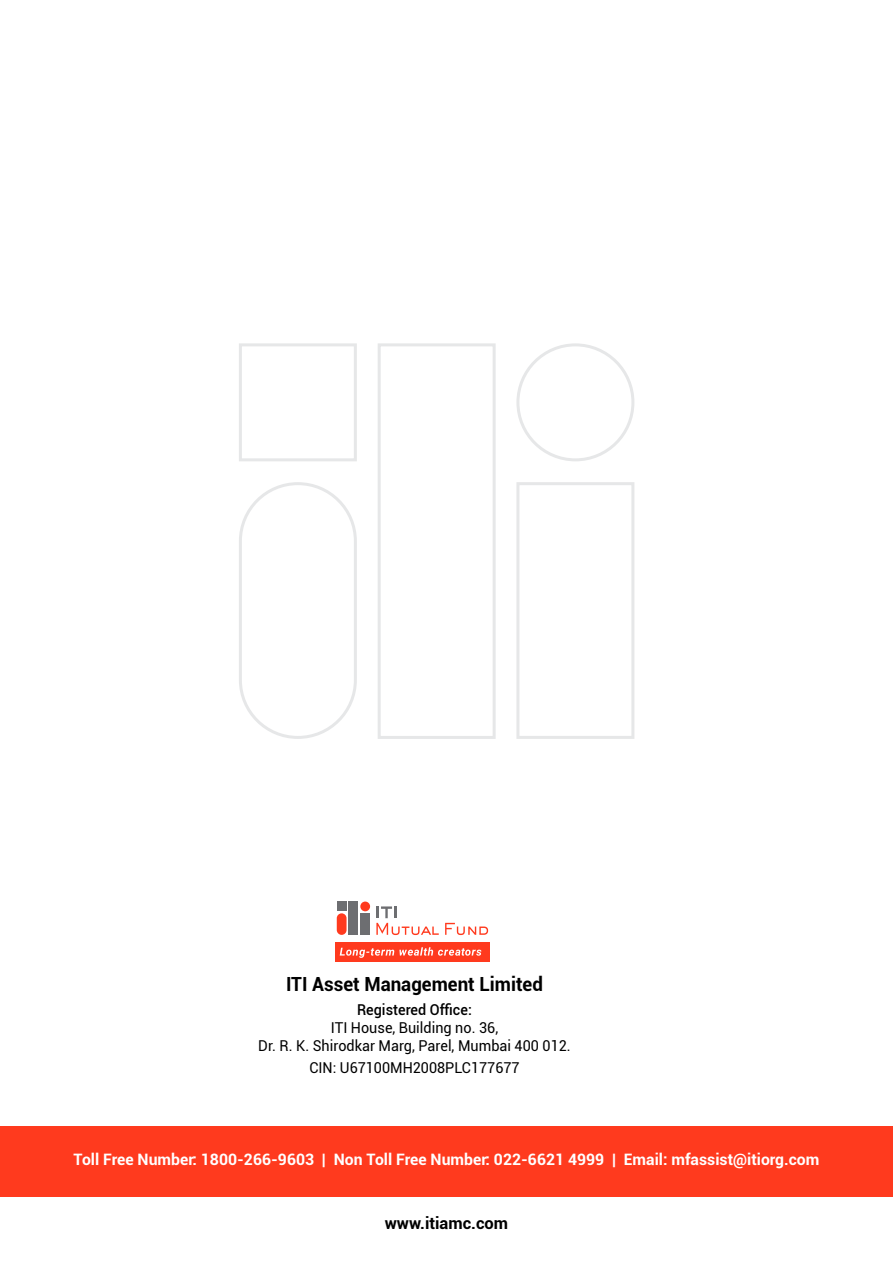
<style>
.page{position:relative;width:893px;height:1263px;background:#fff}
.page>*{position:absolute;margin:0;border:0;box-sizing:border-box;transform-origin:0 0}
.t1{font:700 19.5px "Roboto";color:#000;scale:.96 1}
.t2{font:700 16.5px "Roboto";color:#000}
.t3{font:700 15.75px "Roboto";color:#fff}
.t4{font:15px/18px "Roboto";color:#000;text-align:center;scale:.96 1}
.t5{font:500 15px "Roboto";color:#000;scale:.96 1}
</style>
<div class="page">
<div style="left:335px;top:943px;width:155px;height:19px;background:#ff3a1e"></div>
<svg style="left:340px;top:947px;width:141px;height:11px"></svg>
<div style="left:360px;top:913px;width:10px;height:22px;background:#6d6e71"></div>
<div style="left:349px;top:901px;width:9px;height:34px;background:#6d6e71"></div>
<div style="left:337px;top:901px;width:10px;height:10px;background:#6d6e71"></div>
<div style="left:360px;top:901px;width:10px;height:10px;background:#ff3a1e;border-radius:50%"></div>
<div style="left:337px;top:913px;width:10px;height:22px;background:#ff3a1e;border-radius:5px"></div>
<svg style="left:376px;top:906px;width:63px;height:29px"></svg>
<svg style="left:445px;top:923px;width:43px;height:12px"></svg>
<div style="left:516px;top:482px;width:118px;height:257px;border:3px solid #e6e7e8"></div>
<div style="left:378px;top:343px;width:118px;height:396px;border:3px solid #e6e7e8"></div>
<div style="left:239px;top:343px;width:118px;height:118px;border:3px solid #e6e7e8"></div>
<div style="left:516px;top:343px;width:118px;height:118px;border:3px solid #e6e7e8;border-radius:50%"></div>
<div style="left:239px;top:482px;width:118px;height:257px;border:3px solid #e6e7e8;border-radius:57px"></div>
<div style="left:0;top:1126px;width:893px;height:70px;background:#ff3a1e"></div>
<h1 class="t1" style="left:286px;top:971px;width:269px">ITI Asset Management Limited</h1>
<p class="t5" style="left:357px;top:999px;width:121px">Registered Office:</p>
<p class="t4" style="left:258px;top:1018px;width:327px">ITI House, Building no. 36,<br>Dr. R. K. Shirodkar Marg, Parel, Mumbai 400 012.</p>
<p class="t4" style="left:309px;top:1058px;width:221px">CIN: U67100MH2008PLC177677</p>
<p class="t3" style="left:74px;top:1148px;width:747px">Toll Free Number: 1800-266-9603 | Non Toll Free Number: 022-6621 4999 | Email: mfassist@itiorg.com</p>
<p class="t2" style="left:385px;top:1212px;width:125px">www.itiamc.com</p>
</div>
